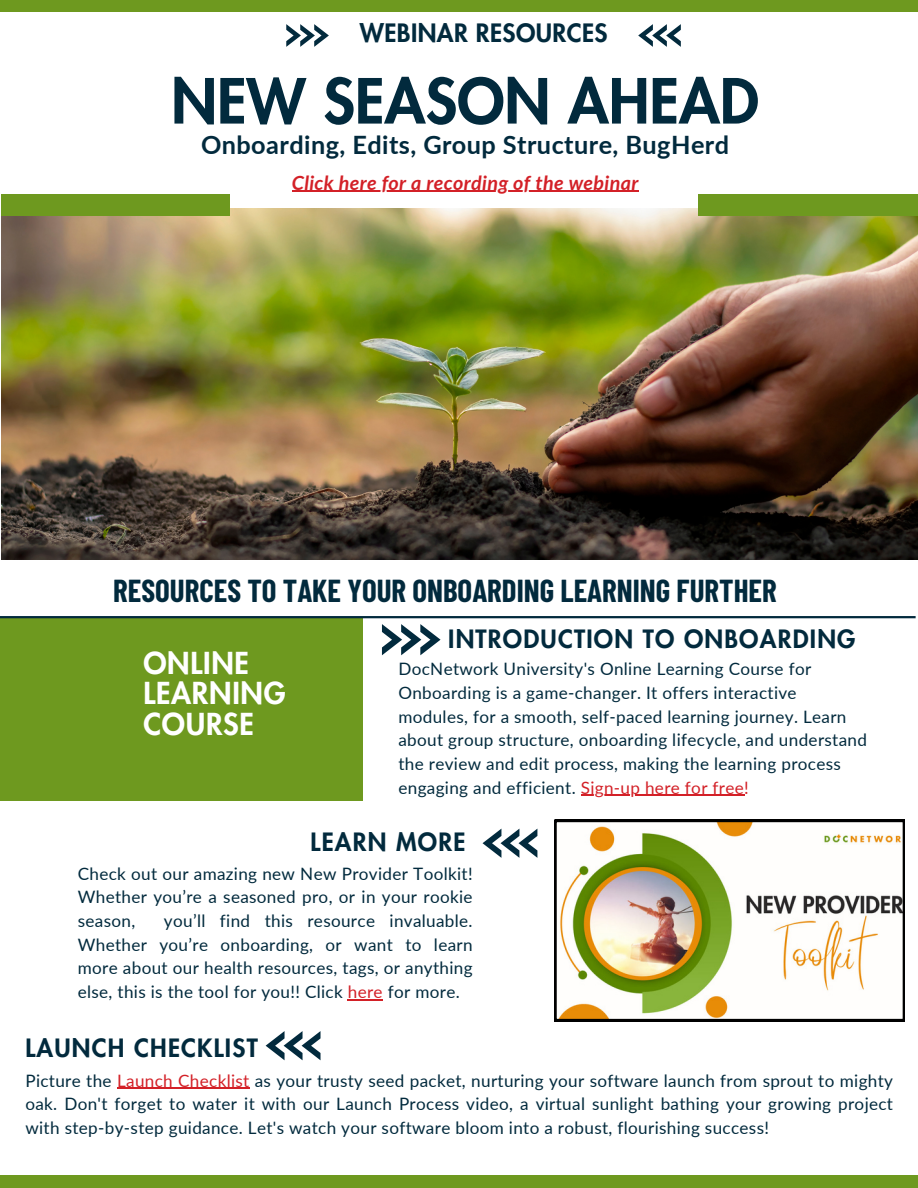
<style>
.page{position:relative;width:918px;height:1188px;background:#fff}
.page>*{position:absolute;margin:0;border:0;box-sizing:border-box;transform-origin:0 0}
.t1{font:800 60.45px "Futura LT Pro";color:#022a3d}
.t2{font:700 31.05px "Barlow Condensed";color:#022a3d}
.t3{font:800 29.55px/30.3px "Futura LT Pro";letter-spacing:.025em;color:#fff}
.t4{font:700 25.35px "Lato";letter-spacing:.015em;color:#022a3d}
.t5{font:800 24.75px "Futura LT Pro";letter-spacing:.015em;color:#022a3d}
.t6{font:800 24.6px "Futura LT Pro";letter-spacing:.05em;color:#022a3d}
.t7{font:italic 700 19.8px "Lato";letter-spacing:.015em;color:#d32027}
.t8{font:17.1px/23.7px "Lato";letter-spacing:.02em;color:#022a3d;text-align:justify}
.s1{color:#d32027}
</style>
<div class="page">
<div style="left:0;top:618px;width:363px;height:183px;background:#6e991f"></div>
<img style="left:2px;top:208px;width:916px;height:352px">
<div style="left:2px;top:194px;width:228px;height:22px;background:#6e991f"></div>
<div style="left:698px;top:194px;width:220px;height:22px;background:#6e991f"></div>
<svg style="left:382px;top:624px;width:58px;height:31px"></svg>
<svg style="left:483px;top:829px;width:54px;height:29px"></svg>
<svg style="left:286px;top:24px;width:43px;height:23px"></svg>
<svg style="left:638px;top:24px;width:43px;height:23px"></svg>
<div style="left:0;top:0;width:918px;height:12px;background:#6e991f"></div>
<div style="left:0;top:1175px;width:918px;height:13px;background:#6e991f"></div>
<hr style="left:0;top:616px;width:916px;height:2px;background:#022a3d">
<svg style="left:554px;top:820px;width:350px;height:201px"></svg>
<hr style="left:581px;top:795px;width:163px;height:1px;background:#d32027">
<hr style="left:292px;top:191px;width:347px;height:1px;background:#d32027">
<hr style="left:348px;top:999px;width:35px;height:1px;background:#d32027">
<svg style="left:266px;top:1031px;width:55px;height:29px"></svg>
<hr style="left:117px;top:1088px;width:133px;height:1px;background:#d32027">
<p class="t5" style="left:360px;top:22px;width:249px">WEBINAR RESOURCES</p>
<p class="t1" style="left:171px;top:74px;width:589px">NEW SEASON AHEAD</p>
<p class="t4" style="left:201px;top:129px;width:530px">Onboarding, Edits, Group Structure, BugHerd</p>
<p class="t7" style="left:292px;top:170px;width:348px">Click here for a recording of the webinar</p>
<p class="t2" style="left:113px;top:571px;width:665px">RESOURCES TO TAKE YOUR ONBOARDING LEARNING FURTHER</p>
<p class="t3" style="left:143px;top:649px;width:144px">ONLINE<br>LEARNING<br>COURSE</p>
<p class="t6" style="left:448px;top:627px;width:409px">INTRODUCTION TO ONBOARDING</p>
<p class="t8" style="left:398px;top:657px;width:470px;text-align:left">DocNetwork University's Online Learning Course for Onboarding is a game-changer. It offers interactive modules, for a smooth, self-paced learning journey. Learn about group structure, onboarding lifecycle, and understand the review and edit process, making the learning process engaging and efficient. <span class="s1">Sign-up here for free!</span></p>
<p class="t6" style="left:311px;top:831px;width:156px">LEARN MORE</p>
<p class="t8" style="left:78px;top:861px;width:396px">Check out our amazing new New Provider Toolkit!<br>Whether you’re a seasoned pro, or in your rookie season,</p>
<p class="t8" style="left:78px;top:909px;width:396px;text-indent:86px">you’ll find this resource invaluable.<br>Whether you’re onboarding, or want to learn more about our health resources, tags, or anything else, this is the tool for you!! Click <span class="s1">here</span> for more.</p>
<p class="t6" style="left:25px;top:1037px;width:234px">LAUNCH CHECKLIST</p>
<p class="t8" style="left:25px;top:1068px;width:869px">Picture the <span class="s1">Launch Checklist</span> as your trusty seed packet, nurturing your software launch from sprout to mighty oak. Don't forget to water it with our Launch Process video, a virtual sunlight bathing your growing project with step-by-step guidance. Let's watch your software bloom into a robust, flourishing success!</p>
</div>
